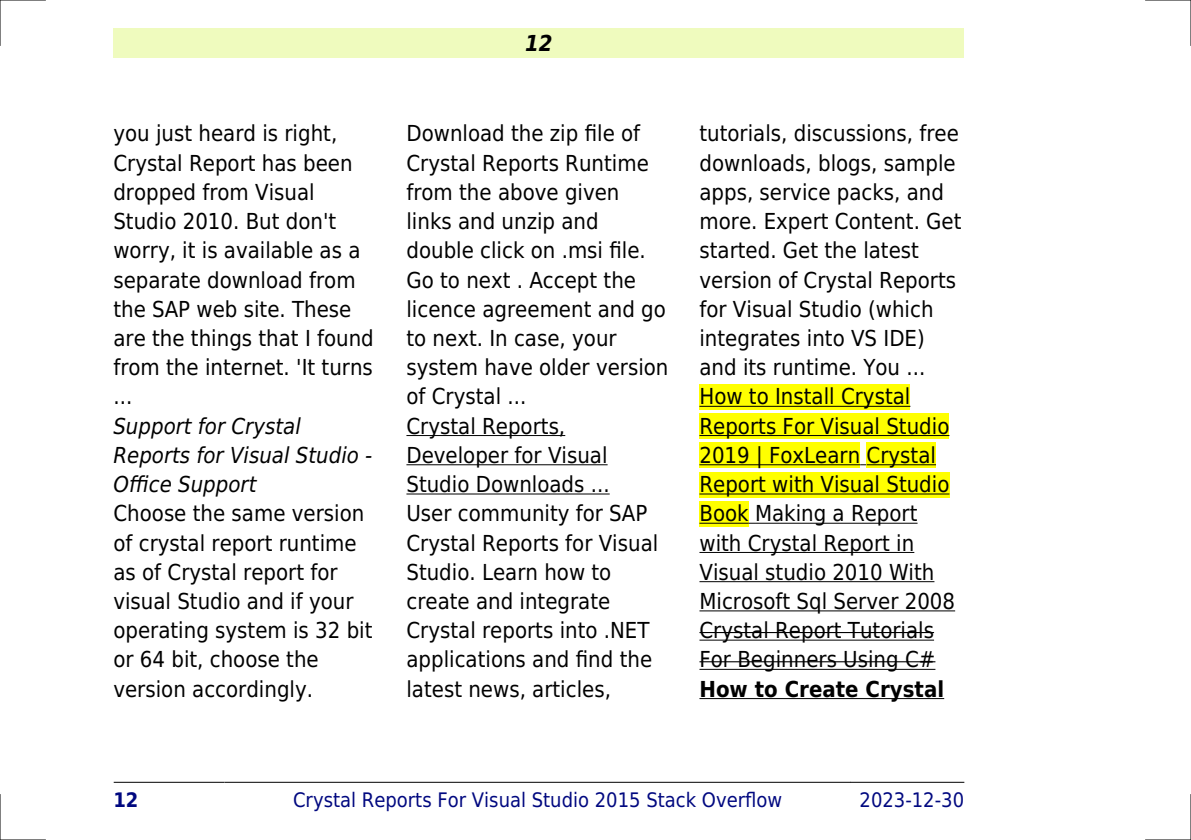
<style>
.page{position:relative;width:1191px;height:840px;background:#fff}
.page>*{position:absolute;margin:0;border:0;box-sizing:border-box;transform-origin:0 0}
.t1{font:22px/29.2px "DejaVu Sans Condensed";color:#000}
.t2{font:italic 22px/29.2px "DejaVu Sans Condensed";color:#000}
.t3{font:700 22px "DejaVu Sans Condensed";color:#000}
.t4{font:italic 700 22px "DejaVu Sans Condensed";color:#000}
.t5{font:20px "DejaVu Sans Condensed";color:#000880}
.t6{font:700 20px "DejaVu Sans Condensed";color:#000880}
</style>
<div class="page">
<div style="left:113px;top:28px;width:851px;height:30px;background:#effbbe"></div>
<hr style="left:114px;top:781px;width:110px;height:1px;background:#000">
<hr style="left:225px;top:781px;width:625px;height:1px;background:#000">
<hr style="left:851px;top:781px;width:113px;height:1px;background:#000">
<hr style="left:406px;top:435px;width:159px;height:1px;background:#000">
<hr style="left:406px;top:464px;width:201px;height:1px;background:#000">
<hr style="left:406px;top:493px;width:203px;height:1px;background:#000">
<div style="left:699px;top:384px;width:211px;height:25px;background:#ff0"></div>
<hr style="left:699px;top:405px;width:211px;height:1px;background:#000">
<div style="left:699px;top:413px;width:250px;height:25px;background:#ff0"></div>
<hr style="left:699px;top:435px;width:250px;height:1px;background:#000">
<div style="left:699px;top:442px;width:161px;height:26px;background:#ff0"></div>
<hr style="left:699px;top:464px;width:161px;height:1px;background:#000">
<div style="left:866px;top:442px;width:70px;height:26px;background:#ff0"></div>
<hr style="left:866px;top:464px;width:70px;height:1px;background:#000">
<div style="left:699px;top:471px;width:250px;height:26px;background:#ff0"></div>
<hr style="left:699px;top:493px;width:250px;height:1px;background:#000">
<div style="left:699px;top:500px;width:49px;height:26px;background:#ff0"></div>
<hr style="left:699px;top:522px;width:49px;height:1px;background:#000">
<hr style="left:755px;top:522px;width:162px;height:1px;background:#000">
<hr style="left:699px;top:551px;width:215px;height:1px;background:#000">
<hr style="left:699px;top:581px;width:235px;height:1px;background:#000">
<hr style="left:699px;top:610px;width:256px;height:1px;background:#000">
<hr style="left:699px;top:639px;width:235px;height:1px;background:#000">
<hr style="left:699px;top:631px;width:235px;height:1px;background:#000">
<hr style="left:699px;top:668px;width:236px;height:1px;background:#000">
<hr style="left:699px;top:660px;width:236px;height:2px;background:#000">
<hr style="left:699px;top:697px;width:245px;height:1px;background:#000">
<hr style="left:0;top:0;width:45px;height:1px;background:#000">
<hr style="left:1145px;top:0;width:46px;height:1px;background:#000">
<hr style="left:0;top:839px;width:45px;height:1px;background:#000">
<hr style="left:1145px;top:839px;width:46px;height:1px;background:#000">
<hr style="left:0;top:0;width:1px;height:45px;background:#000">
<hr style="left:0;top:794px;width:1px;height:45px;background:#000">
<hr style="left:1190px;top:0;width:1px;height:45px;background:#000">
<hr style="left:1190px;top:794px;width:1px;height:45px;background:#000">
<p class="t1" style="left:113px;top:119px;width:262px">you just heard is right,<br>Crystal Report has been dropped from Visual<br>Studio 2010. But don't worry, it is available as a separate download from the SAP web site. These are the things that I found from the internet. 'It turns ...</p>
<p class="t2" style="left:113px;top:411px;width:260px">Support for Crystal<br>Reports for Visual Studio -<br>Office Support</p>
<p class="t1" style="left:113px;top:499px;width:261px">Choose the same version of crystal report runtime as of Crystal report for visual Studio and if your operating system is 32 bit or 64 bit, choose the version accordingly.</p>
<p class="t4" style="left:525px;top:30px;width:29px">12</p>
<p class="t1" style="left:406px;top:119px;width:263px">Download the zip file of<br>Crystal Reports Runtime from the above given links and unzip and double click on .msi file.<br>Go to next . Accept the licence agreement and go to next. In case, your system have older version of Crystal ...<br>Crystal Reports,<br>Developer for Visual<br>Studio Downloads ...<br>User community for SAP<br>Crystal Reports for Visual<br>Studio. Learn how to create and integrate<br>Crystal reports into .NET applications and find the latest news, articles,</p>
<p class="t1" style="left:699px;top:119px;width:264px">tutorials, discussions, free downloads, blogs, sample apps, service packs, and more. Expert Content. Get started. Get the latest version of Crystal Reports for Visual Studio (which integrates into VS IDE) and its runtime. You ...<br>How to Install Crystal<br>Reports For Visual Studio<br>2019 | FoxLearn Crystal<br>Report with Visual Studio<br>Book Making a Report with Crystal Report in<br>Visual studio 2010 With<br>Microsoft Sql Server 2008<br>Crystal Report Tutorials<br>For Beginners Using C#</p>
<p class="t3" style="left:699px;top:676px;width:246px">How to Create Crystal</p>
<p class="t6" style="left:113px;top:787px;width:27px">12</p>
<p class="t5" style="left:293px;top:787px;width:491px">Crystal Reports For Visual Studio 2015 Stack Overflow</p>
<p class="t5" style="left:859px;top:787px;width:106px">2023-12-30</p>
</div>
